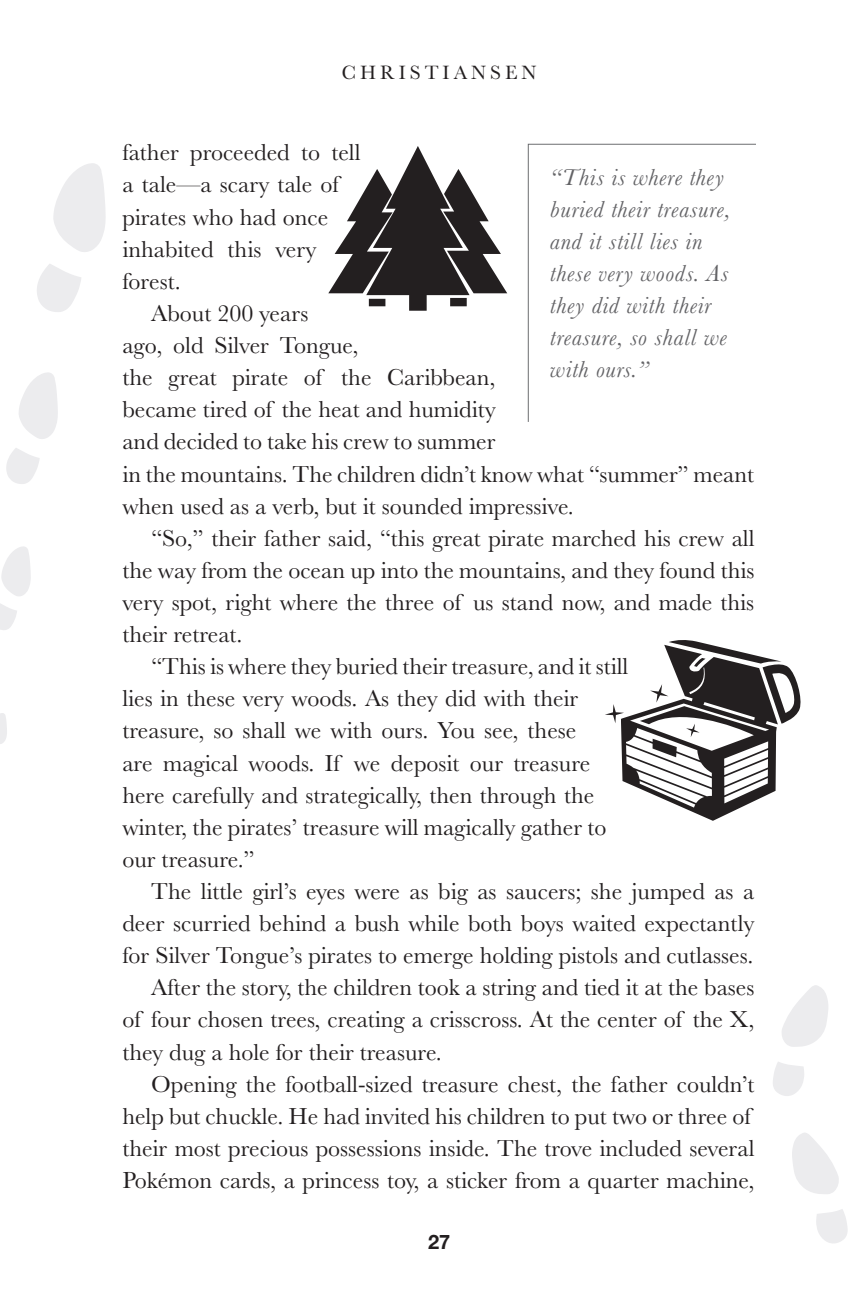
<style>
.page{position:relative;width:864px;height:1296px;background:#fff}
.page>*{position:absolute;margin:0;border:0;box-sizing:border-box;transform-origin:0 0}
.Body_Text{font:24px/32.2px "Baskerville MT Std";color:#231f20}
.Call_out_Text{font:italic 24px/32px "Baskerville MT Std";letter-spacing:.03em;color:#636366}
.t1{font:20px "Baskerville MT Std";letter-spacing:.2em;color:#231f20}
.t2{font:700 20px "Helvetica Neue LT Pro";color:#231f20}
</style>
<div class="page">
<svg style="left:528px;top:144px;width:228px;height:278px"></svg>
<svg style="left:605px;top:640px;width:196px;height:181px"></svg>
<svg style="left:328px;top:146px;width:179px;height:165px"></svg>
<svg style="left:782px;top:985px;width:46px;height:62px"></svg>
<svg style="left:773px;top:1062px;width:31px;height:34px"></svg>
<svg style="left:792px;top:1133px;width:47px;height:61px"></svg>
<svg style="left:816px;top:1209px;width:32px;height:34px"></svg>
<svg style="left:37px;top:264px;width:44px;height:48px"></svg>
<svg style="left:53px;top:163px;width:53px;height:89px"></svg>
<svg style="left:6px;top:448px;width:34px;height:36px"></svg>
<svg style="left:19px;top:372px;width:39px;height:67px"></svg>
<svg style="left:0;top:603px;width:17px;height:27px"></svg>
<svg style="left:1px;top:546px;width:30px;height:50px"></svg>
<svg style="left:0;top:713px;width:7px;height:31px"></svg>
<p class="t1" style="left:342px;top:61px;width:196px">CHRISTIANSEN</p>
<p class="Body_Text" style="left:122px;top:137px;width:240px">father proceeded to tell a tale—a scary tale of pirates who had once inhabited this very forest.</p>
<p class="Body_Text" style="left:122px;top:297px;width:633px;text-indent:29px">About 200 years<br>ago, old Silver Tongue,<br>the great pirate of the Caribbean,<br>became tired of the heat and humidity<br>and decided to take his crew to summer<br>in the mountains. The children didn’t know what “summer” meant when used as a verb, but it sounded impressive.</p>
<p class="Body_Text" style="left:122px;top:522px;width:634px;text-align:justify;text-indent:29px">“So,” their father said, “this great pirate marched his crew all the way from the ocean up into the mountains, and they found this very spot, right where the three of us stand now, and made this their retreat.</p>
<p class="Body_Text" style="left:122px;top:650px;width:507px;text-indent:29px">“This is where they buried their treasure, and it still lies in these very woods. As they did with their treasure, so shall we with ours. You see, these<br>are magical woods. If we deposit our treasure here carefully and strategically, then through the winter, the pirates’ treasure will magically gather to our treasure.”</p>
<p class="Body_Text" style="left:122px;top:875px;width:634px;text-align:justify;text-indent:29px">The little girl’s eyes were as big as saucers; she jumped as a deer scurried behind a bush while both boys waited expectantly for Silver Tongue’s pirates to emerge holding pistols and cutlasses.</p>
<p class="Body_Text" style="left:122px;top:971px;width:634px;text-align:justify;text-indent:29px">After the story, the children took a string and tied it at the bases of four chosen trees, creating a crisscross. At the center of the X, they dug a hole for their treasure.</p>
<p class="Body_Text" style="left:122px;top:1068px;width:634px;text-indent:29px">Opening the football-sized treasure chest, the father couldn’t help but chuckle. He had invited his children to put two or three of their most precious possessions inside. The trove included several Pokémon cards, a princess toy, a sticker from a quarter machine,</p>
<p class="Call_out_Text" style="left:550px;top:161px;width:181px">“This is where they buried their treasure, and it still lies in these very woods. As they did with their treasure, so shall we with ours.”</p>
<p class="t2" style="left:428px;top:1229px;width:24px">27</p>
</div>
